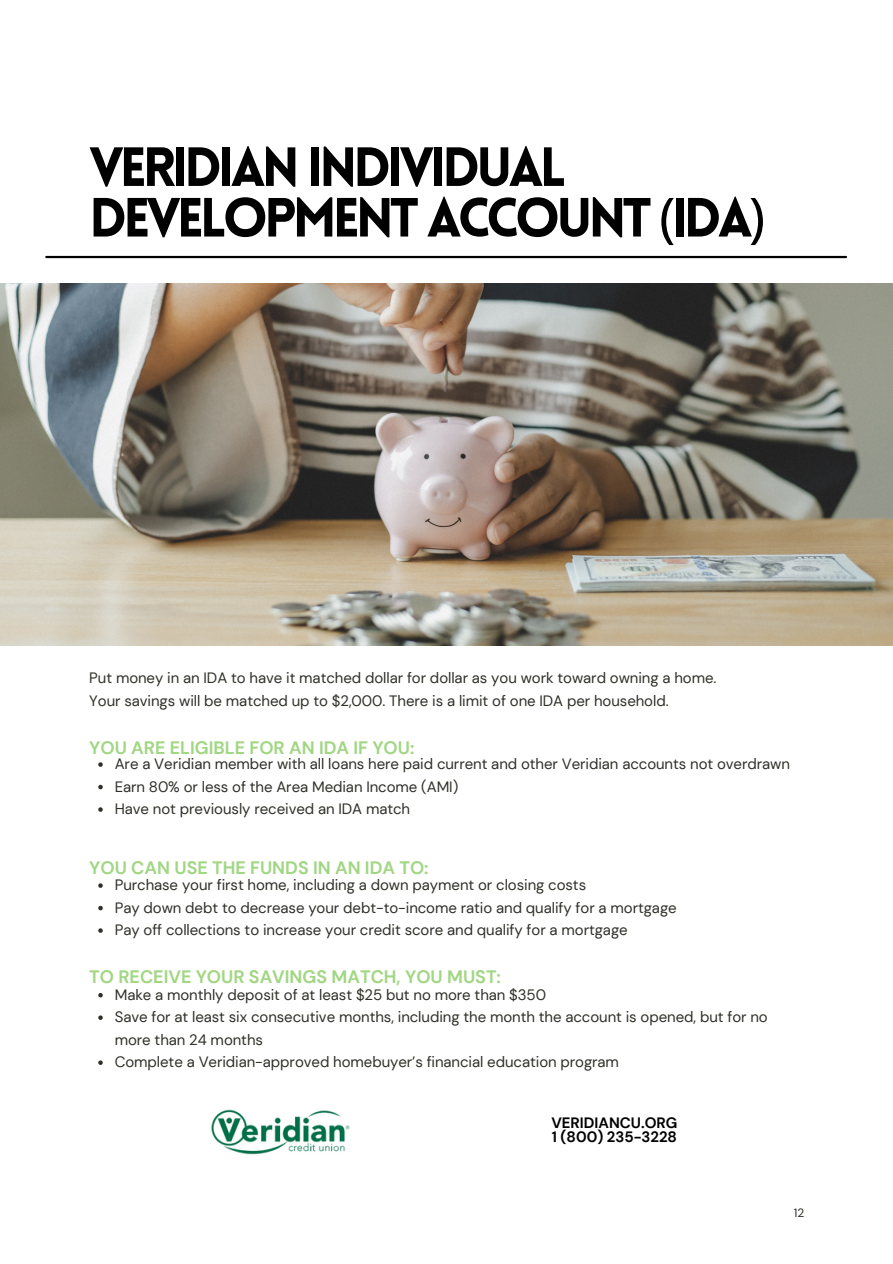
<style>
.page{position:relative;width:893px;height:1264px;background:#fff}
.page>*{position:absolute;margin:0;border:0;box-sizing:border-box;transform-origin:0 0}
.t1{font:900 54px/50.6px "Lovelo";letter-spacing:-.075em;color:#000}
.t2{font:700 18px "DM Sans";color:#a1d683}
.t3{font:15px/22.5px "DM Sans";letter-spacing:-.005em;color:#2f3029}
.t4{font:700 15px/13.5px "DM Sans";color:#000}
.t5{font:12px "DM Sans";color:#2f3029}
.s1{font-family:"Noto Sans";font-weight:400}
</style>
<div class="page">
<hr style="left:46px;top:256px;width:800px;height:2px;background:#000">
<img style="left:0;top:284px;width:892px;height:362px">
<img style="left:211px;top:1109px;width:139px;height:46px">
<svg style="left:98px;top:762px;width:5px;height:4px"></svg>
<svg style="left:98px;top:784px;width:5px;height:5px"></svg>
<svg style="left:98px;top:807px;width:5px;height:4px"></svg>
<svg style="left:98px;top:883px;width:5px;height:4px"></svg>
<svg style="left:98px;top:905px;width:5px;height:5px"></svg>
<svg style="left:98px;top:928px;width:5px;height:4px"></svg>
<svg style="left:98px;top:993px;width:5px;height:4px"></svg>
<svg style="left:98px;top:1015px;width:5px;height:4px"></svg>
<svg style="left:98px;top:1060px;width:5px;height:4px"></svg>
<h1 class="t1" style="left:89px;top:147px;width:677px">VERIDIAN INDIVIDUAL<br>DEVELOPMENT ACCOUNT <span class="s1">(</span>IDA<span class="s1">)</span></h1>
<p class="t3" style="left:89px;top:667px;width:628px">Put money in an IDA to have it matched dollar for dollar as you work toward owning a home.<br>Your savings will be matched up to $2,000. There is a limit of one IDA per household.</p>
<p class="t2" style="left:89px;top:736px;width:327px">YOU ARE ELIGIBLE FOR AN IDA IF YOU:</p>
<p class="t3" style="left:115px;top:752px;width:676px">Are a Veridian member with all loans here paid current and other Veridian accounts not overdrawn<br>Earn 80% or less of the Area Median Income (AMI)<br>Have not previously received an IDA match</p>
<p class="t2" style="left:89px;top:855px;width:341px">YOU CAN USE THE FUNDS IN AN IDA TO:</p>
<p class="t3" style="left:115px;top:873px;width:563px">Purchase your first home, including a down payment or closing costs<br>Pay down debt to decrease your debt-to-income ratio and qualify for a mortgage<br>Pay off collections to increase your credit score and qualify for a mortgage</p>
<p class="t2" style="left:89px;top:965px;width:413px">TO RECEIVE YOUR SAVINGS MATCH, YOU MUST:</p>
<p class="t3" style="left:115px;top:983px;width:654px">Make a monthly deposit of at least $25 but no more than $350<br>Save for at least six consecutive months, including the month the account is opened, but for no more than 24 months<br>Complete a Veridian-approved homebuyer’s financial education program</p>
<p class="t4" style="left:551px;top:1116px;width:127px">VERIDIANCU.ORG<br>1 (800) 235-3228</p>
<p class="t5" style="left:793px;top:1205px;width:12px">12</p>
</div>
